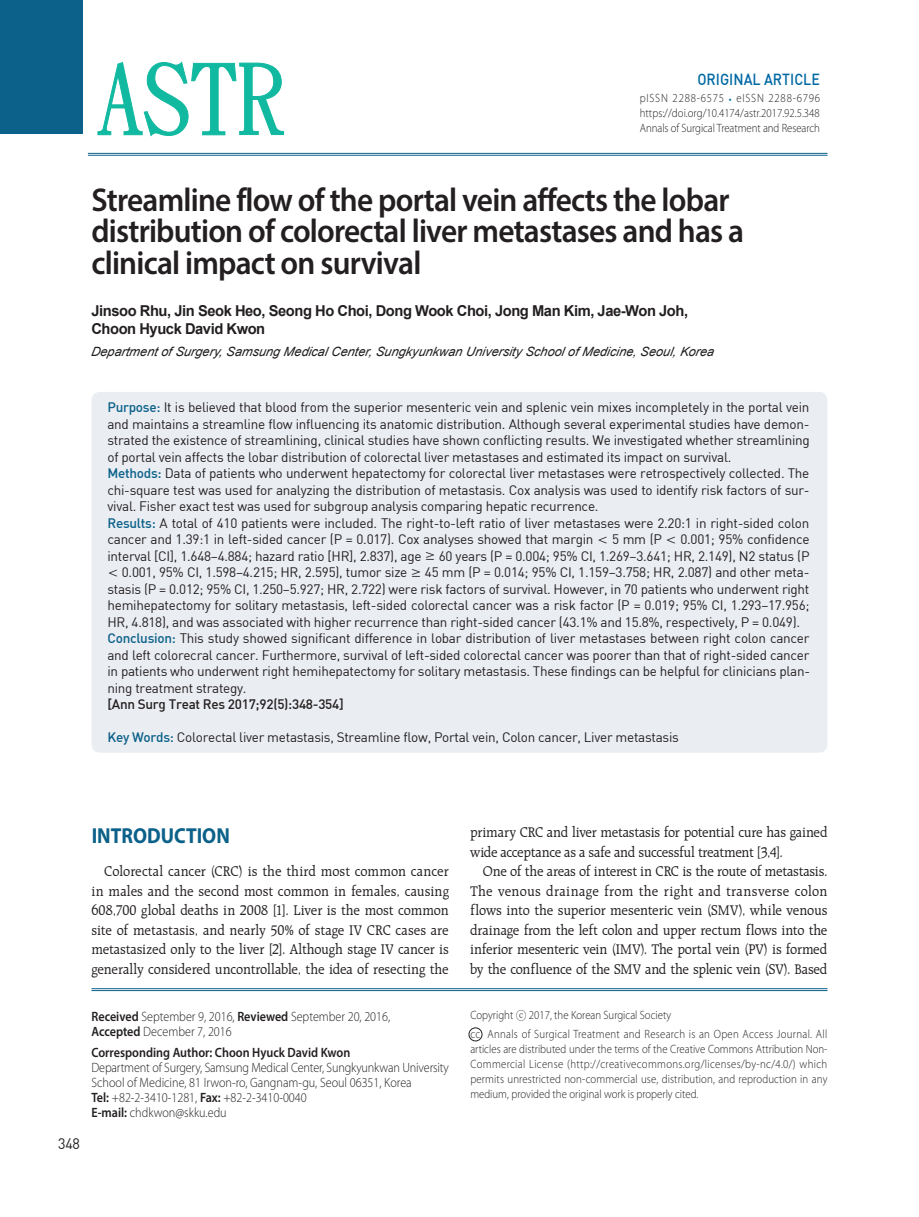
<style>
.page{position:relative;width:919px;height:1217px;background:#fff}
.page>*{position:absolute;margin:0;border:0;box-sizing:border-box;transform-origin:0 0}
.t1{font:600 33px/31.5px "Myriad Pro";letter-spacing:-.025em;color:#231f20;scale:.95 1}
.t2{font:700 21.75px "Myriad Pro";color:#0b6189;scale:.9 1}
.t3{font:15.75px "Dinmed";color:#0069a4;scale:.9 1}
.t4{font:15px/19.5px "Raleigh BT";letter-spacing:-.015em;color:#231f20;text-align:justify;scale:.94 1}
.t5{font:700 15px/18px "Arial";letter-spacing:-.03em;color:#231f20}
.t6{font:15px "Dinreg";color:#231f20;scale:.95 1}
.t7{font:13.5px/16.5px "Dinreg";letter-spacing:-.02em;color:#231f20}
.t8{font:300 13.5px/15px "Myriad Pro";color:#231f20;scale:.9 1}
.t9{font:600 13.5px "Myriad Pro";color:#231f20;scale:.9 1}
.t10{font:13.5px "Dinmed";letter-spacing:-.02em;color:#231f20}
.t11{font:italic 12.75px "Arial";color:#231f20}
.t12{font:300 12px/15px "Myriad Pro";color:#231f20;text-align:justify;scale:.9 1}
.t13{font:300 12px/18px "Myriad Pro";letter-spacing:.025em;color:#231f20;scale:.9 1}
.s1{font-size:12.45px;color:#0069a4}
.s2{font-family:"Dinmed";color:#0b6189}
.s3{font-family:"Raleigh BT"}
.s4{font-weight:600}
.s5{font-family:"Ymjo 420";font-weight:400}
</style>
<div class="page">
<svg style="left:97px;top:61px;width:187px;height:76px"></svg>
<hr style="left:88px;top:153px;width:739px;height:1px;background:#0b6189">
<hr style="left:88px;top:155px;width:739px;height:1px;background:#0b6189">
<div style="left:91px;top:392px;width:736px;height:360px;background:#eaedf2;border-radius:9px"></div>
<div style="left:0;top:0;width:83px;height:134px;background:#0b6189"></div>
<hr style="left:91px;top:988px;width:736px;height:1px;background:#0b6189">
<hr style="left:91px;top:990px;width:736px;height:1px;background:#0b6189">
<div style="left:468px;top:1027px;width:14px;height:13px;border:1px solid #231f20;border-radius:50%"></div>
<p class="t3" style="left:697px;top:69px;width:138px">ORIGINAL ARTICLE</p>
<p class="t12" style="left:639px;top:91px;width:202px">pISSN 2288-6575 <span class="s1">•</span> eISSN 2288-6796 https://doi.org/10.4174/astr.2017.92.5.348<br>Annals of Surgical Treatment and Research</p>
<h1 class="t1" style="left:91px;top:183px;width:688px">Streamline flow of the portal vein affects the lobar distribution of colorectal liver metastases and has a clinical impact on survival</h1>
<p class="t5" style="left:91px;top:302px;width:598px">Jinsoo Rhu, Jin Seok Heo, Seong Ho Choi, Dong Wook Choi, Jong Man Kim, Jae-Won Joh,<br>Choon Hyuck David Kwon</p>
<p class="t11" style="left:91px;top:343px;width:627px">Department of Surgery,Samsung Medical Center,Sungkyunkwan University School of Medicine,Seoul,Korea</p>
<p class="t7" style="left:107px;top:398px;width:703px"><span class="s2">Purpose:</span> It is believed that blood from the superior mesenteric vein and splenic vein mixes incompletely in the portal vein and maintains a streamline flow influencing its anatomic distribution. Although several experimental studies have demon&shy;strated the existence of streamlining, clinical studies have shown conflicting results. We investigated whether streamlining of portal vein affects the lobar distribution of colorectal liver metastases and estimated its impact on survival.<br><span class="s2">Methods:</span> Data of patients who underwent hepatectomy for colorectal liver metastases were retrospectively collected. The chi-square test was used for analyzing the distribution of metastasis. Cox analysis was used to identify risk factors of sur&shy;vival. Fisher exact test was used for subgroup analysis comparing hepatic recurrence.<br><span class="s2">Results:</span> A total of 410 patients were included. The right-to-left ratio of liver metastases were 2.20:1 in right-sided colon cancer and 1.39:1 in left-sided cancer (P = 0.017). Cox analyses showed that margin <span class="s3">&lt;</span> 5 mm (P <span class="s3">&lt;</span> 0.001; 95% confidence interval [CI], 1.648–4.884; hazard ratio [HR], 2.837), age <span class="s3">≥</span> 60 years (P = 0.004; 95% CI, 1.269–3.641; HR, 2.149), N2 status (P <span class="s3">&lt;</span> 0.001, 95% CI, 1.598–4.215; HR, 2.595), tumor size <span class="s3">≥</span> 45 mm (P = 0.014; 95% CI, 1.159–3.758; HR, 2.087) and other meta&shy;stasis (P = 0.012; 95% CI, 1.250–5.927; HR, 2.722) were risk factors of survival. However, in 70 patients who underwent right hemihepatectomy for solitary metastasis, left-sided colorectal cancer was a risk factor (P = 0.019; 95% CI, 1.293–17.956; HR, 4.818), and was associated with higher recurrence than right-sided cancer (43.1% and 15.8%, respectively, P = 0.049).<br><span class="s2">Conclusion:</span> This study showed significant difference in lobar distribution of liver metastases between right colon cancer and left colorecral cancer. Furthermore, survival of left-sided colorectal cancer was poorer than that of right-sided cancer in patients who underwent right hemihepatectomy for solitary metastasis. These findings can be helpful for clinicians plan&shy;ning treatment strategy.</p>
<p class="t10" style="left:107px;top:695px;width:238px">[Ann Surg Treat Res 2017;92(5):348-354]</p>
<p class="t7" style="left:107px;top:728px;width:573px"><span class="s2">Key Words:</span> Colorectal liver metastasis, Streamline flow, Portal vein, Colon cancer, Liver metastasis</p>
<h2 class="t2" style="left:92px;top:821px;width:155px">INTRODUCTION</h2>
<p class="t4" style="left:91px;top:861px;width:382px;text-indent:13px">Colorectal cancer (CRC) is the third most common cancer in males and the second most common in females, causing 608,700 global deaths in 2008 [1]. Liver is the most common site of metastasis, and nearly 50% of stage IV CRC cases are metastasized only to the liver [2]. Although stage IV cancer is generally considered uncontrollable, the idea of resecting the</p>
<p class="t6" style="left:58px;top:1134px;width:24px">348</p>
<p class="t8" style="left:91px;top:1008px;width:333px"><span class="s4">Received</span> September 9, 2016, <span class="s4">Reviewed</span> September 20, 2016,<br><span class="s4">Accepted</span> December 7, 2016</p>
<p class="t9" style="left:91px;top:1043px;width:289px">Corresponding Author: Choon Hyuck David Kwon</p>
<p class="t8" style="left:91px;top:1059px;width:398px">Department of Surgery, Samsung Medical Center, Sungkyunkwan University School of Medicine, 81 Irwon-ro, Gangnam-gu, Seoul 06351, Korea<br><span class="s4">Tel:</span> +82-2-3410-1281, <span class="s4">Fax:</span> +82-2-3410-0040<br><span class="s4">E-mail:</span> chdkwon@skku.edu</p>
<p class="t4" style="left:470px;top:822px;width:382px">primary CRC and liver metastasis for potential cure has gained wide acceptance as a safe and successful treatment [3,4].</p>
<p class="t4" style="left:470px;top:861px;width:381px;text-indent:13px">One of the areas of interest in CRC is the route of metastasis.<br>The venous drainage from the right and transverse colon flows into the superior mesenteric vein (SMV), while venous drainage from the left colon and upper rectum flows into the inferior mesenteric vein (IMV). The portal vein (PV) is formed by the confluence of the SMV and the splenic vein (SV). Based</p>
<p class="t13" style="left:470px;top:1006px;width:398px">Copyright <span class="s5">ⓒ</span> 2017, the Korean Surgical Society<br>cc Annals of Surgical Treatment and Research is an Open Access Journal. All</p>
<p class="t12" style="left:470px;top:1040px;width:398px">articles are distributed under the terms of the Creative Commons Attribution Non-Commercial License (http://creativecommons.org/licenses/by-nc/4.0/) which permits unrestricted non-commercial use, distribution, and reproduction in any medium, provided the original work is properly cited.</p>
</div>
